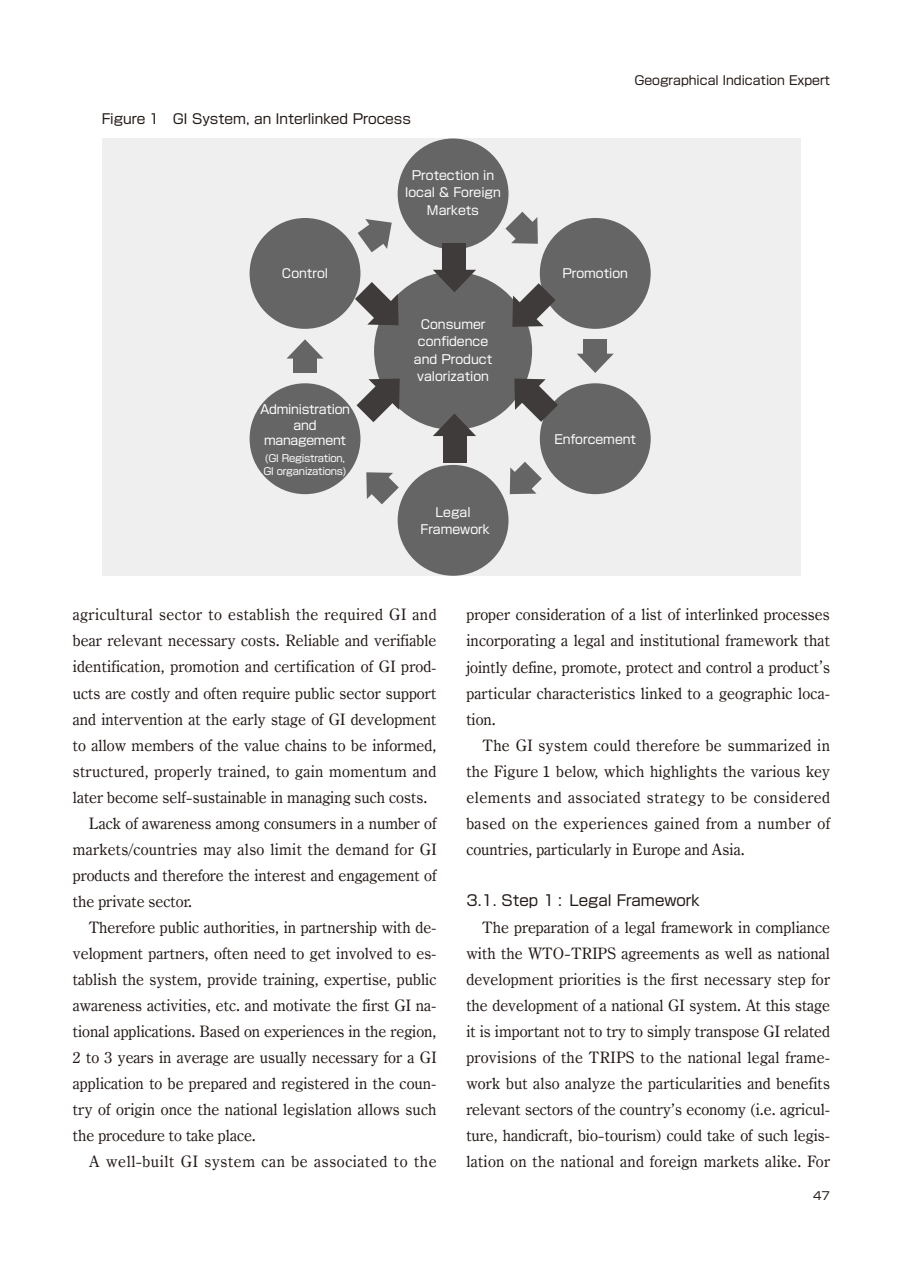
<style>
.page{position:relative;width:903px;height:1275px;background:#fff}
.page>*{position:absolute;margin:0;border:0;box-sizing:border-box;transform-origin:0 0}
.t1{font:15.75px/26.1px "Century Oldstyle";color:#231916;text-align:justify}
.t2{font:15.75px "Century Oldstyle";letter-spacing:.025em;color:#231916}
.t3{font:15.75px "Century Oldstyle";letter-spacing:.02em;color:#231916}
.t4{font:15.75px "Century Oldstyle";letter-spacing:.035em;color:#231916}
.t5{font:14.88px "Shin Go Pro";color:#231916}
.t6{font:13.65px "Shin Go Pro";color:#231916}
.t7{font:12.42px/17.5px "Shin Go Pro";color:#fff;text-align:center}
.t8{font:12.42px "Shin Go Pro";color:#231916}
.t9{font:12.42px/15.8px "Shin Go Pro";letter-spacing:-.02em;color:#fff;text-align:center}
.t10{font:11.2px "Shin Go Pro";color:#231916}
.t11{font:9.97px/12.2px "Shin Go Pro";letter-spacing:-.02em;color:#fff}
</style>
<div class="page">
<div style="left:102px;top:138px;width:699px;height:438px;background:#efeff0"></div>
<div style="left:250px;top:383px;width:110px;height:111px;background:#666565;border-radius:50%"></div>
<div style="left:540px;top:383px;width:111px;height:111px;background:#666565;border-radius:50%"></div>
<div style="left:250px;top:218px;width:110px;height:111px;background:#666565;border-radius:50%"></div>
<div style="left:540px;top:218px;width:111px;height:111px;background:#666565;border-radius:50%"></div>
<div style="left:398px;top:138px;width:110px;height:111px;background:#666565;border-radius:50%"></div>
<div style="left:374px;top:272px;width:158px;height:158px;background:#666565;border-radius:50%"></div>
<div style="left:293px;top:357px;width:24px;height:16px;background:#666565"></div>
<svg style="left:286px;top:339px;width:37px;height:20px"></svg>
<div style="left:583px;top:339px;width:24px;height:16px;background:#666565"></div>
<svg style="left:577px;top:354px;width:37px;height:19px"></svg>
<svg style="left:505px;top:212px;width:33px;height:32px"></svg>
<svg style="left:510px;top:462px;width:32px;height:32px"></svg>
<svg style="left:366px;top:472px;width:33px;height:32px"></svg>
<svg style="left:358px;top:219px;width:34px;height:33px"></svg>
<div style="left:398px;top:465px;width:110px;height:111px;background:#666565;border-radius:50%"></div>
<div style="left:443px;top:433px;width:24px;height:30px;background:#3f3b3a"></div>
<svg style="left:433px;top:413px;width:43px;height:23px"></svg>
<div style="left:442px;top:243px;width:24px;height:30px;background:#3f3b3a"></div>
<svg style="left:433px;top:270px;width:43px;height:22px"></svg>
<svg style="left:512px;top:283px;width:44px;height:44px"></svg>
<svg style="left:356px;top:379px;width:44px;height:43px"></svg>
<svg style="left:514px;top:379px;width:44px;height:43px"></svg>
<svg style="left:355px;top:282px;width:44px;height:43px"></svg>
<p class="t6" style="left:102px;top:107px;width:311px">Figure 1　GI System, an Interlinked Process</p>
<p class="t7" style="left:405px;top:165px;width:97px">Protection in local &amp; Foreign<br>Markets</p>
<p class="t8" style="left:634px;top:70px;width:197px">Geographical Indication Expert</p>
<p class="t7" style="left:282px;top:263px;width:48px">Control</p>
<p class="t7" style="left:562px;top:263px;width:67px">Promotion</p>
<p class="t9" style="left:260px;top:400px;width:92px">Administration and management</p>
<p class="t11" style="left:263px;top:451px;width:85px">(GI Registration,<br>GI organizations)</p>
<p class="t7" style="left:414px;top:314px;width:80px">Consumer confidence and Product valorization</p>
<p class="t7" style="left:420px;top:502px;width:71px">Legal<br>Framework</p>
<p class="t7" style="left:554px;top:429px;width:83px">Enforcement</p>
<p class="t2" style="left:73px;top:605px;width:365px">agricultural sector to establish the required GI and</p>
<p class="t1" style="left:73px;top:628px;width:365px">bear relevant necessary costs. Reliable and verifiable</p>
<p class="t1" style="left:73px;top:654px;width:365px">identification, promotion and certification of GI prod-</p>
<p class="t1" style="left:73px;top:680px;width:365px">ucts are costly and often require public sector support</p>
<p class="t1" style="left:73px;top:706px;width:365px">and intervention at the early stage of GI development</p>
<p class="t1" style="left:73px;top:732px;width:365px">to allow members of the value chains to be informed,</p>
<p class="t1" style="left:73px;top:758px;width:365px">structured, properly trained, to gain momentum and</p>
<p class="t1" style="left:73px;top:784px;width:356px">later become self-sustainable in managing such costs.</p>
<p class="t1" style="left:89px;top:810px;width:349px">Lack of awareness among consumers in a number of</p>
<p class="t3" style="left:73px;top:840px;width:365px">markets/countries may also limit the demand for GI</p>
<p class="t1" style="left:73px;top:862px;width:365px">products and therefore the interest and engagement of</p>
<p class="t1" style="left:73px;top:888px;width:121px">the private sector.</p>
<p class="t1" style="left:89px;top:914px;width:349px">Therefore public authorities, in partnership with de-</p>
<p class="t1" style="left:73px;top:940px;width:365px">velopment partners, often need to get involved to es-</p>
<p class="t1" style="left:73px;top:966px;width:365px">tablish the system, provide training, expertise, public</p>
<p class="t1" style="left:73px;top:992px;width:365px">awareness activities, etc. and motivate the first GI na-</p>
<p class="t1" style="left:73px;top:1018px;width:365px">tional applications. Based on experiences in the region,</p>
<p class="t1" style="left:73px;top:1044px;width:365px">2 to 3 years in average are usually necessary for a GI</p>
<p class="t1" style="left:73px;top:1070px;width:365px">application to be prepared and registered in the coun-</p>
<p class="t1" style="left:73px;top:1096px;width:365px">try of origin once the national legislation allows such</p>
<p class="t1" style="left:73px;top:1122px;width:185px">the procedure to take place.</p>
<p class="t4" style="left:89px;top:1152px;width:349px">A well-built GI system can be associated to the</p>
<p class="t1" style="left:466px;top:602px;width:365px">proper consideration of a list of interlinked processes incorporating a legal and institutional framework that jointly define, promote, protect and control a product’s particular characteristics linked to a geographic loca&shy;tion.</p>
<p class="t1" style="left:466px;top:732px;width:365px;text-indent:16px">The GI system could therefore be summarized in the Figure 1 below, which highlights the various key elements and associated strategy to be considered based on the experiences gained from a number of countries, particularly in Europe and Asia.</p>
<p class="t5" style="left:466px;top:888px;width:235px">3.1. Step 1 : Legal Framework</p>
<p class="t1" style="left:466px;top:914px;width:365px;text-indent:16px">The preparation of a legal framework in compliance with the WTO-TRIPS agreements as well as national development priorities is the first necessary step for the development of a national GI system. At this stage it is important not to try to simply transpose GI related provisions of the TRIPS to the national legal frame&shy;work but also analyze the particularities and benefits relevant sectors of the country’s economy (i.e. agricul&shy;ture, handicraft, bio-tourism) could take of such legis&shy;lation on the national and foreign markets alike. For</p>
<p class="t10" style="left:813px;top:1187px;width:18px">47</p>
</div>
